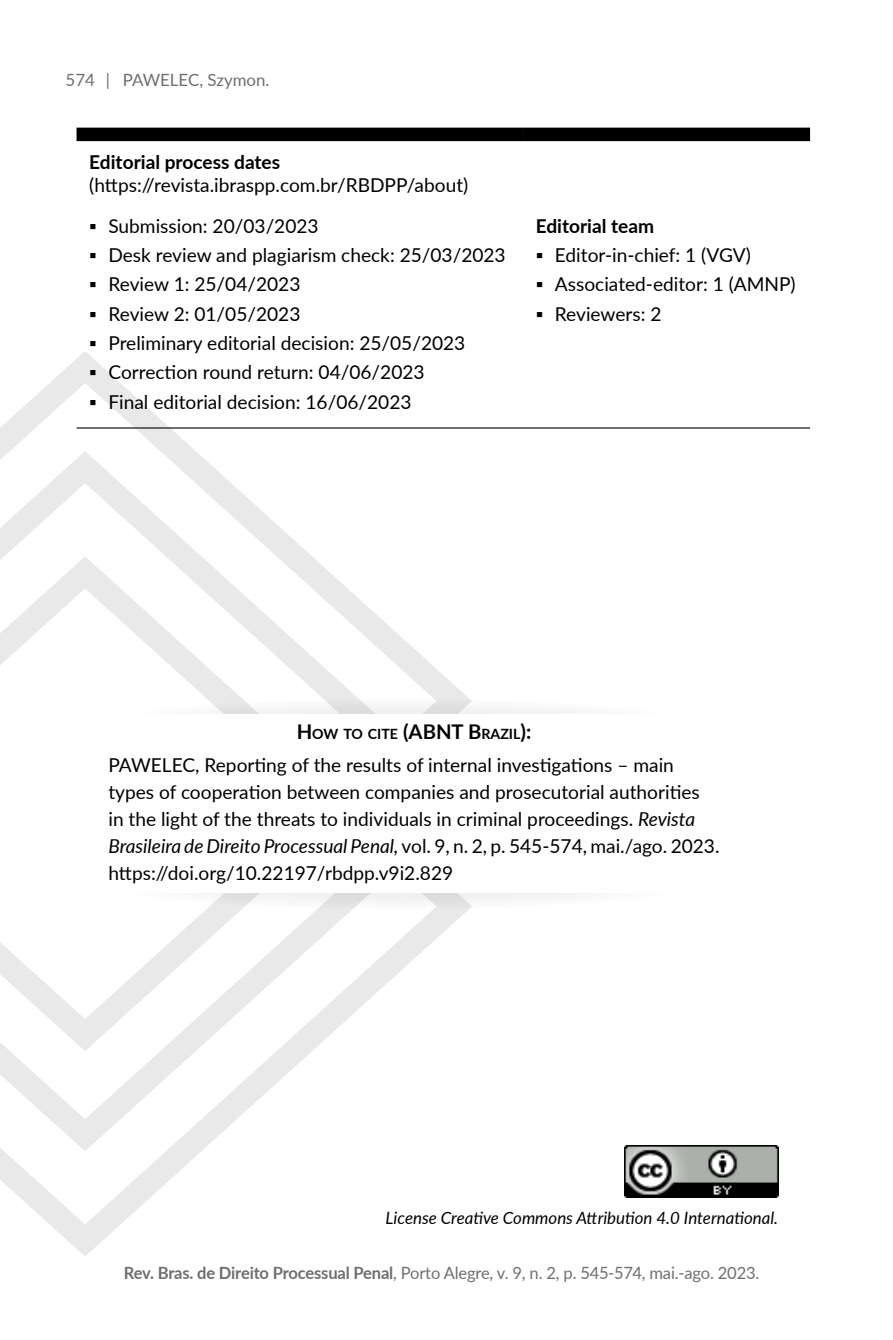
<style>
.page{position:relative;width:893px;height:1340px;background:#fff}
.page>*{position:absolute;margin:0;border:0;box-sizing:border-box;transform-origin:0 0}
.t1{font:19.12px/27px "Lato";color:#000}
.t2{font:700 19.12px "Lato";color:#000}
.t3{font:16.88px "Lato";letter-spacing:-.01em;color:#706f6f}
.t4{font:italic 16.88px "Lato";color:#000}
.t5{font:700 14.17px "Lato";color:#000}
.s1{font-size:20.25px}
.s2{font-style:italic}
.s3{font-weight:700}
</style>
<div class="page">
<svg style="left:0;top:351px;width:474px;height:84px"></svg>
<svg style="left:0;top:435px;width:294px;height:105px"></svg>
<svg style="left:0;top:540px;width:470px;height:716px"></svg>
<svg style="left:97px;top:698px;width:606px;height:47px"></svg>
<svg style="left:97px;top:862px;width:606px;height:47px"></svg>
<div style="left:94px;top:714px;width:626px;height:178px;background:#fff"></div>
<div style="left:77px;top:128px;width:446px;height:13px;background:#000"></div>
<div style="left:523px;top:128px;width:287px;height:13px;background:#000"></div>
<hr style="left:77px;top:427px;width:446px;height:1px;background:#000">
<hr style="left:523px;top:427px;width:287px;height:1px;background:#000">
<img style="left:624px;top:1145px;width:154px;height:52px">
<p class="t3" style="left:66px;top:67px;width:205px">574 | Pawelec, Szymon.</p>
<p class="t2" style="left:89px;top:148px;width:192px">Editorial process dates</p>
<p class="t1" style="left:89px;top:171px;width:380px">(https://revista.ibraspp.com.br/RBDPP/about)</p>
<p class="t1" style="left:89px;top:211px;width:231px">▪ Submission: 20/03/2023</p>
<p class="t1" style="left:89px;top:241px;width:418px">▪ Desk review and plagiarism check: 25/03/2023</p>
<p class="t1" style="left:89px;top:270px;width:213px">▪ Review 1: 25/04/2023</p>
<p class="t1" style="left:89px;top:299px;width:213px">▪ Review 2: 01/05/2023</p>
<p class="t1" style="left:89px;top:329px;width:378px">▪ Preliminary editorial decision: 25/05/2023</p>
<p class="t1" style="left:89px;top:358px;width:337px">▪ Correction round return: 04/06/2023</p>
<p class="t1" style="left:89px;top:387px;width:324px">▪ Final editorial decision: 16/06/2023</p>
<p class="t2" style="left:536px;top:212px;width:120px">Editorial team</p>
<p class="t1" style="left:536px;top:241px;width:217px">▪ Editor-in-chief: 1 (VGV)</p>
<p class="t1" style="left:536px;top:270px;width:261px">▪ Associated-editor: 1 (AMNP)</p>
<p class="t1" style="left:536px;top:299px;width:127px">▪ Reviewers: 2</p>
<p class="t5" style="left:297px;top:723px;width:236px"><span class="s1">H</span> OW TO CITE <span class="s1">(ABNT B</span> RAZIL<span class="s1">):</span></p>
<p class="t1" style="left:108px;top:751px;width:613px">PAWELEC, Reporting of the results of internal investigations – main types of cooperation between companies and prosecutorial authorities in the light of the threats to individuals in criminal proceedings. <span class="s2">Revista Brasileira de Direito Processual Penal,</span> vol. 9, n. 2, p. 545-574, mai./ago. 2023. https://doi.org/10.22197/rbdpp.v9i2.829</p>
<p class="t4" style="left:386px;top:1205px;width:394px">License Creative Commons Attribution 4.0 International.</p>
<p class="t3" style="left:124px;top:1260px;width:637px"><span class="s3">Rev. Bras. de Direito Processual Penal</span>, Porto Alegre, v. 9, n. 2, p. 545-574, mai.-ago. 2023.</p>
</div>
